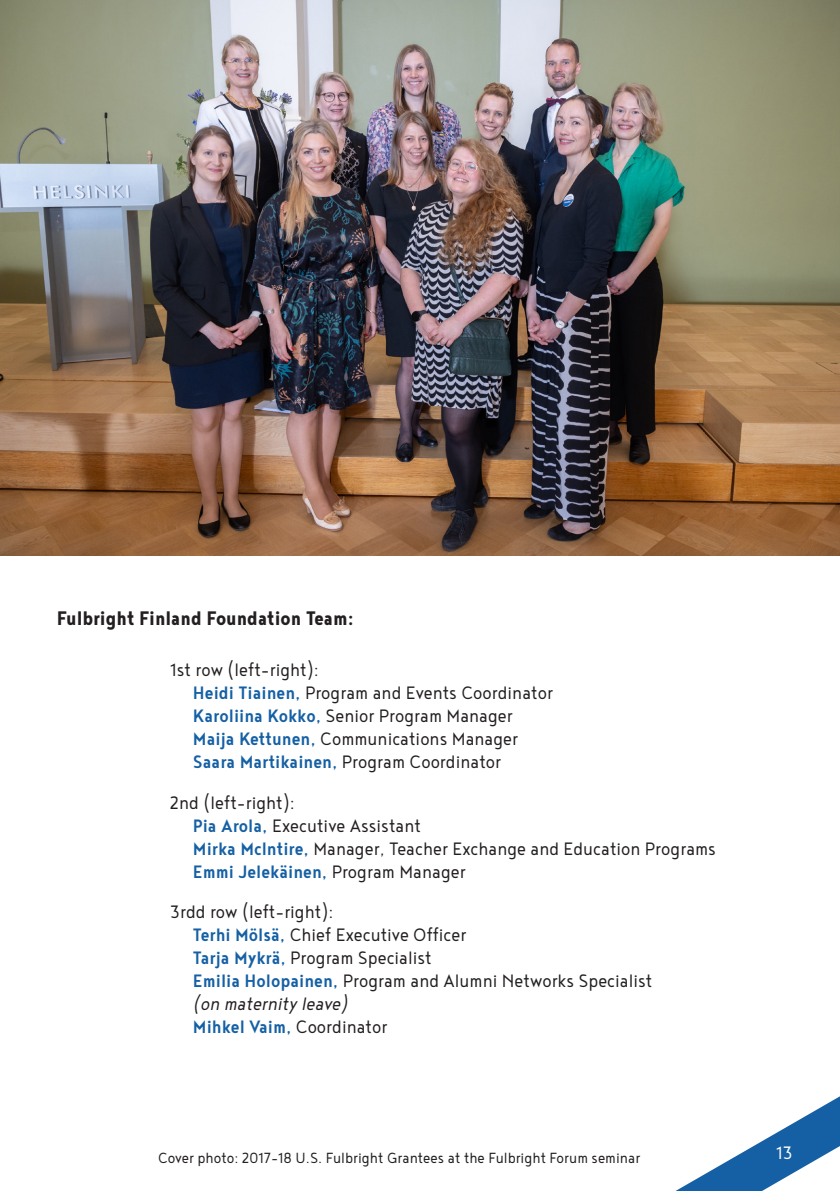
<style>
.page{position:relative;width:840px;height:1191px;background:#fff}
.page>*{position:absolute;margin:0;border:0;box-sizing:border-box;transform-origin:0 0}
.Session_time_and_name_NO_RULES{font:700 24px "Noyh Geometric Slim";color:#231f20}
.Presenter_name__2_first_words_bold{font:300 22px/23px "Noyh Geometric Slim";color:#231f20}
.Session_description{font:300 22px "Noyh Geometric Slim";color:#231f20}
.Presenter_name__2_first_words_bold-2{font:500 22px "Noyh Geometric Slim";color:#1560a4}
.t1{font:300 22px "Noyh Geometric Slim";color:#fff}
.Body_text_for_schedule{font:300 18px "Noyh Geometric Slim";color:#231f20}
.s1{font-weight:500;color:#1560a4}
.s2{font-weight:300;color:#231f20}
.s3{font-family:"Noyh Geometric Slim Sem Lt Ita";font-weight:400}
</style>
<div class="page">
<svg style="left:675px;top:1097px;width:164px;height:94px"></svg>
<img style="left:0;top:0;width:839px;height:556px">
<p class="Session_time_and_name_NO_RULES" style="left:57px;top:604px;width:298px">Fulbright Finland Foundation Team:</p>
<p class="Session_description" style="left:170px;top:658px;width:150px">1st row (left-right):</p>
<p class="Presenter_name__2_first_words_bold" style="left:193px;top:681px;width:361px"><span class="s1">Heidi Tiainen,</span> Program and Events Coordinator</p>
<p class="Presenter_name__2_first_words_bold" style="left:193px;top:704px;width:321px"><span class="s1">Karoliina Kokko,</span> Senior Program Manager</p>
<p class="Presenter_name__2_first_words_bold" style="left:193px;top:727px;width:326px"><span class="s1">Maija Kettunen,</span> Communications Manager</p>
<p class="Presenter_name__2_first_words_bold" style="left:193px;top:750px;width:309px"><span class="s1">Saara Martikainen,</span> Program Coordinator</p>
<p class="Session_description" style="left:170px;top:790px;width:126px">2nd (left-right):</p>
<p class="Presenter_name__2_first_words_bold" style="left:193px;top:813px;width:229px"><span class="s1">Pia Arola,</span> Executive Assistant</p>
<p class="Presenter_name__2_first_words_bold" style="left:193px;top:836px;width:524px"><span class="s1">Mirka McIntire,</span> Manager, Teacher Exchange and Education Programs</p>
<p class="Presenter_name__2_first_words_bold-2" style="left:193px;top:858px;width:274px">Emmi Jelekäinen, <span class="s2">Program Manager</span></p>
<p class="Session_description" style="left:170px;top:899px;width:165px">3rdd row (left-right):</p>
<p class="Presenter_name__2_first_words_bold" style="left:193px;top:922px;width:275px"><span class="s1">Terhi Mölsä,</span> Chief Executive Officer</p>
<p class="Presenter_name__2_first_words_bold" style="left:193px;top:945px;width:240px"><span class="s1">Tarja Mykrä,</span> Program Specialist</p>
<p class="Presenter_name__2_first_words_bold" style="left:193px;top:968px;width:460px"><span class="s1">Emilia Holopainen,</span> Program and Alumni Networks Specialist <span class="s3">(on maternity leave)</span></p>
<p class="Presenter_name__2_first_words_bold-2" style="left:193px;top:1013px;width:196px">Mihkel Vaim, <span class="s2">Coordinator</span></p>
<p class="Body_text_for_schedule" style="left:158px;top:1148px;width:483px">Cover photo: 2017-18 U.S. Fulbright Grantees at the Fulbright Forum seminar</p>
<p class="t1" style="left:775px;top:1140px;width:18px">13</p>
</div>
